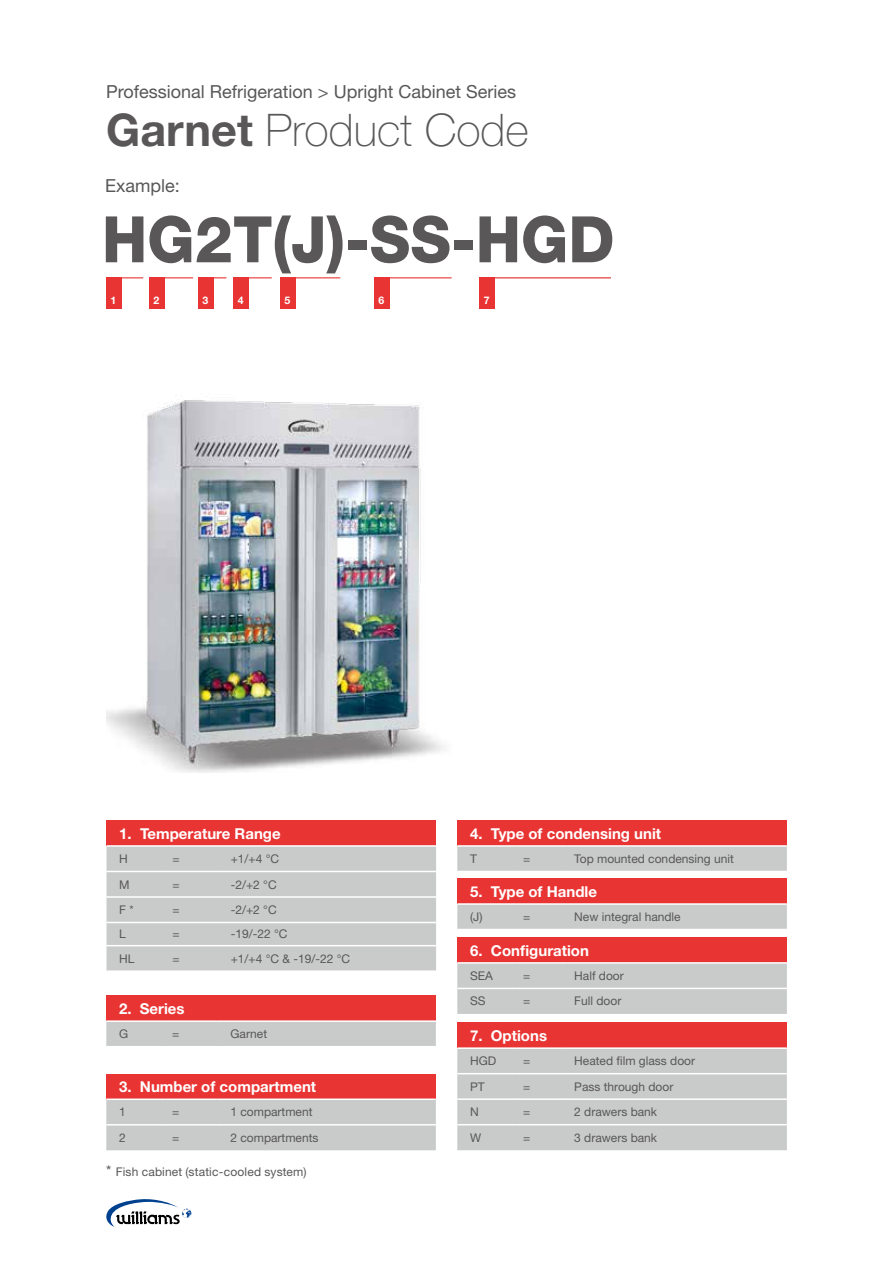
<style>
.page{position:relative;width:893px;height:1263px;background:#fff}
.page>*{position:absolute;margin:0;border:0;box-sizing:border-box;transform-origin:0 0}
.t1{font:800 64.2px "Helvetica Neue LT Std";color:#595757;scale:.95 1}
.t2{font:100 45px "Helvetica Neue LT Std";color:#595757}
.t3{font:18px "Helvetica Neue LT Std";color:#595757}
.t4{font:700 15px "Helvetica Neue LT Std";color:#fff}
.t5{font:12px "Helvetica Neue LT Std";color:#595757}
.t6{font:700 10.5px "Helvetica Neue LT Std";color:#fff}
.s1{font-weight:700}
.s2{font-size:15px}
</style>
<div class="page">
<div style="left:107px;top:820px;width:329px;height:26px;background:#e83534"></div>
<div style="left:107px;top:847px;width:329px;height:123px;background:#c9caca"></div>
<hr style="left:107px;top:871px;width:59px;height:1px;background:#fff">
<hr style="left:166px;top:871px;width:51px;height:1px;background:#fff">
<hr style="left:217px;top:871px;width:219px;height:1px;background:#fff">
<hr style="left:107px;top:896px;width:59px;height:2px;background:#fff">
<hr style="left:166px;top:896px;width:51px;height:2px;background:#fff">
<hr style="left:217px;top:896px;width:219px;height:2px;background:#fff">
<hr style="left:166px;top:945px;width:51px;height:1px;background:#fff">
<hr style="left:107px;top:845px;width:59px;height:2px;background:#fff">
<hr style="left:166px;top:845px;width:51px;height:2px;background:#fff">
<hr style="left:217px;top:845px;width:219px;height:2px;background:#fff">
<hr style="left:166px;top:922px;width:51px;height:1px;background:#fff">
<hr style="left:107px;top:922px;width:59px;height:1px;background:#fff">
<hr style="left:217px;top:922px;width:219px;height:1px;background:#fff">
<hr style="left:107px;top:945px;width:59px;height:1px;background:#fff">
<hr style="left:217px;top:945px;width:219px;height:1px;background:#fff">
<div style="left:106px;top:996px;width:330px;height:25px;background:#e83534"></div>
<div style="left:106px;top:1022px;width:330px;height:24px;background:#c9caca"></div>
<hr style="left:106px;top:1020px;width:60px;height:2px;background:#fff">
<hr style="left:166px;top:1020px;width:51px;height:2px;background:#fff">
<hr style="left:217px;top:1020px;width:219px;height:2px;background:#fff">
<div style="left:106px;top:1074px;width:330px;height:25px;background:#e83534"></div>
<div style="left:106px;top:1100px;width:330px;height:50px;background:#c9caca"></div>
<hr style="left:106px;top:1124px;width:60px;height:1px;background:#fff">
<hr style="left:166px;top:1124px;width:51px;height:1px;background:#fff">
<hr style="left:217px;top:1124px;width:219px;height:1px;background:#fff">
<hr style="left:106px;top:1098px;width:60px;height:2px;background:#fff">
<hr style="left:166px;top:1098px;width:51px;height:2px;background:#fff">
<hr style="left:217px;top:1098px;width:219px;height:2px;background:#fff">
<div style="left:457px;top:937px;width:330px;height:26px;background:#e83534"></div>
<div style="left:457px;top:964px;width:330px;height:50px;background:#c9caca"></div>
<hr style="left:457px;top:988px;width:60px;height:1px;background:#fff">
<hr style="left:517px;top:988px;width:51px;height:1px;background:#fff">
<hr style="left:568px;top:988px;width:219px;height:1px;background:#fff">
<hr style="left:457px;top:962px;width:60px;height:2px;background:#fff">
<hr style="left:517px;top:962px;width:51px;height:2px;background:#fff">
<hr style="left:568px;top:962px;width:219px;height:2px;background:#fff">
<div style="left:457px;top:1023px;width:330px;height:25px;background:#e83534"></div>
<div style="left:457px;top:1049px;width:330px;height:101px;background:#c9caca"></div>
<hr style="left:457px;top:1047px;width:60px;height:2px;background:#fff">
<hr style="left:517px;top:1047px;width:51px;height:2px;background:#fff">
<hr style="left:568px;top:1047px;width:219px;height:2px;background:#fff">
<hr style="left:457px;top:1073px;width:60px;height:1px;background:#fff">
<hr style="left:517px;top:1073px;width:51px;height:1px;background:#fff">
<hr style="left:568px;top:1073px;width:219px;height:1px;background:#fff">
<hr style="left:457px;top:1098px;width:60px;height:2px;background:#fff">
<hr style="left:517px;top:1098px;width:51px;height:2px;background:#fff">
<hr style="left:568px;top:1098px;width:219px;height:2px;background:#fff">
<hr style="left:457px;top:1124px;width:60px;height:1px;background:#fff">
<hr style="left:517px;top:1124px;width:51px;height:1px;background:#fff">
<hr style="left:568px;top:1124px;width:219px;height:1px;background:#fff">
<div style="left:106px;top:277px;width:16px;height:32px;background:#e83534"></div>
<div style="left:149px;top:277px;width:16px;height:32px;background:#e83534"></div>
<div style="left:198px;top:277px;width:16px;height:32px;background:#e83534"></div>
<div style="left:234px;top:277px;width:15px;height:32px;background:#e83534"></div>
<div style="left:280px;top:277px;width:16px;height:32px;background:#e83534"></div>
<div style="left:480px;top:277px;width:15px;height:32px;background:#e83534"></div>
<hr style="left:106px;top:277px;width:37px;height:1px;background:#e83534">
<hr style="left:150px;top:277px;width:43px;height:1px;background:#e83534">
<svg style="left:214px;top:277px;width:12px;height:1px"></svg>
<hr style="left:234px;top:277px;width:38px;height:1px;background:#e83534">
<hr style="left:280px;top:277px;width:60px;height:1px;background:#e83534">
<hr style="left:480px;top:277px;width:131px;height:1px;background:#e83534">
<img style="left:106px;top:400px;width:340px;height:372px">
<div style="left:457px;top:820px;width:330px;height:26px;background:#e83534"></div>
<div style="left:457px;top:847px;width:330px;height:24px;background:#c9caca"></div>
<hr style="left:457px;top:845px;width:60px;height:2px;background:#fff">
<hr style="left:517px;top:845px;width:51px;height:2px;background:#fff">
<hr style="left:568px;top:845px;width:219px;height:2px;background:#fff">
<div style="left:374px;top:277px;width:16px;height:32px;background:#e83534"></div>
<hr style="left:374px;top:277px;width:78px;height:1px;background:#e83534">
<div style="left:457px;top:878px;width:330px;height:26px;background:#e83534"></div>
<div style="left:457px;top:905px;width:330px;height:24px;background:#c9caca"></div>
<hr style="left:457px;top:903px;width:60px;height:2px;background:#fff">
<hr style="left:517px;top:903px;width:51px;height:2px;background:#fff">
<hr style="left:568px;top:903px;width:219px;height:2px;background:#fff">
<svg style="left:106px;top:1199px;width:86px;height:28px"></svg>
<h3 class="t3" style="left:106px;top:81px;width:411px">Professional Refrigeration &gt; Upright Cabinet Series</h3>
<h2 class="t2" style="left:106px;top:104px;width:424px"><span class="s1">Garnet</span> Product Code</h2>
<h3 class="t3" style="left:105px;top:175px;width:76px">Example:</h3>
<h1 class="t1" style="left:102px;top:201px;width:541px">HG2T(J)-SS-HGD</h1>
<p class="t6" style="left:110px;top:294px;width:7px">1</p>
<p class="t6" style="left:153px;top:294px;width:7px">2</p>
<p class="t6" style="left:202px;top:294px;width:7px">3</p>
<p class="t6" style="left:238px;top:294px;width:7px">4</p>
<p class="t6" style="left:285px;top:294px;width:7px">5</p>
<p class="t6" style="left:484px;top:294px;width:7px">7</p>
<p class="t6" style="left:378px;top:294px;width:7px">6</p>
<p class="t4" style="left:119px;top:824px;width:163px">1. Temperature Range</p>
<p class="t5" style="left:119px;top:851px;width:10px">H</p>
<p class="t5" style="left:172px;top:851px;width:9px">=</p>
<p class="t5" style="left:231px;top:851px;width:50px">+1/+4 °C</p>
<p class="t5" style="left:119px;top:877px;width:12px">M</p>
<p class="t5" style="left:172px;top:877px;width:9px">=</p>
<p class="t5" style="left:231px;top:877px;width:48px">-2/+2 °C</p>
<p class="t5" style="left:119px;top:902px;width:16px">F *</p>
<p class="t5" style="left:172px;top:902px;width:9px">=</p>
<p class="t5" style="left:231px;top:902px;width:48px">-2/+2 °C</p>
<p class="t5" style="left:119px;top:927px;width:8px">L</p>
<p class="t5" style="left:172px;top:927px;width:9px">=</p>
<p class="t5" style="left:231px;top:927px;width:58px">-19/-22 °C</p>
<p class="t5" style="left:119px;top:951px;width:17px">HL</p>
<p class="t5" style="left:172px;top:951px;width:9px">=</p>
<p class="t5" style="left:231px;top:951px;width:121px">+1/+4 °C &amp; -19/-22 °C</p>
<p class="t4" style="left:119px;top:999px;width:67px">2. Series</p>
<p class="t5" style="left:119px;top:1027px;width:11px">G</p>
<p class="t5" style="left:172px;top:1027px;width:9px">=</p>
<p class="t5" style="left:230px;top:1027px;width:38px">Garnet</p>
<p class="t4" style="left:119px;top:1077px;width:199px">3. Number of compartment</p>
<p class="t5" style="left:119px;top:1105px;width:8px">1</p>
<p class="t5" style="left:172px;top:1105px;width:9px">=</p>
<p class="t5" style="left:230px;top:1105px;width:84px">1 compartment</p>
<p class="t5" style="left:119px;top:1130px;width:8px">2</p>
<p class="t5" style="left:172px;top:1130px;width:9px">=</p>
<p class="t5" style="left:230px;top:1130px;width:90px">2 compartments</p>
<p class="t5" style="left:106px;top:1164px;width:202px"><span class="s2">*</span> Fish cabinet (static-cooled system)</p>
<p class="t4" style="left:470px;top:824px;width:193px">4. Type of condensing unit</p>
<p class="t5" style="left:470px;top:851px;width:8px">T</p>
<p class="t5" style="left:523px;top:851px;width:9px">=</p>
<p class="t5" style="left:574px;top:851px;width:161px">Top mounted condensing unit</p>
<p class="t4" style="left:470px;top:882px;width:128px">5. Type of Handle</p>
<p class="t5" style="left:470px;top:910px;width:14px">(J)</p>
<p class="t5" style="left:523px;top:910px;width:9px">=</p>
<p class="t5" style="left:574px;top:910px;width:108px">New integral handle</p>
<p class="t4" style="left:470px;top:941px;width:120px">6. Configuration</p>
<p class="t5" style="left:470px;top:968px;width:24px">SEA</p>
<p class="t5" style="left:523px;top:968px;width:9px">=</p>
<p class="t5" style="left:574px;top:968px;width:51px">Half door</p>
<p class="t5" style="left:470px;top:994px;width:17px">SS</p>
<p class="t5" style="left:523px;top:994px;width:9px">=</p>
<p class="t5" style="left:574px;top:994px;width:49px">Full door</p>
<p class="t4" style="left:470px;top:1026px;width:78px">7. Options</p>
<p class="t5" style="left:470px;top:1054px;width:28px">HGD</p>
<p class="t5" style="left:523px;top:1054px;width:9px">=</p>
<p class="t5" style="left:574px;top:1054px;width:122px">Heated film glass door</p>
<p class="t5" style="left:470px;top:1079px;width:16px">PT</p>
<p class="t5" style="left:523px;top:1079px;width:9px">=</p>
<p class="t5" style="left:574px;top:1079px;width:101px">Pass through door</p>
<p class="t5" style="left:470px;top:1105px;width:10px">N</p>
<p class="t5" style="left:523px;top:1105px;width:9px">=</p>
<p class="t5" style="left:574px;top:1105px;width:84px">2 drawers bank</p>
<p class="t5" style="left:470px;top:1130px;width:13px">W</p>
<p class="t5" style="left:523px;top:1130px;width:9px">=</p>
<p class="t5" style="left:574px;top:1130px;width:84px">3 drawers bank</p>
</div>
